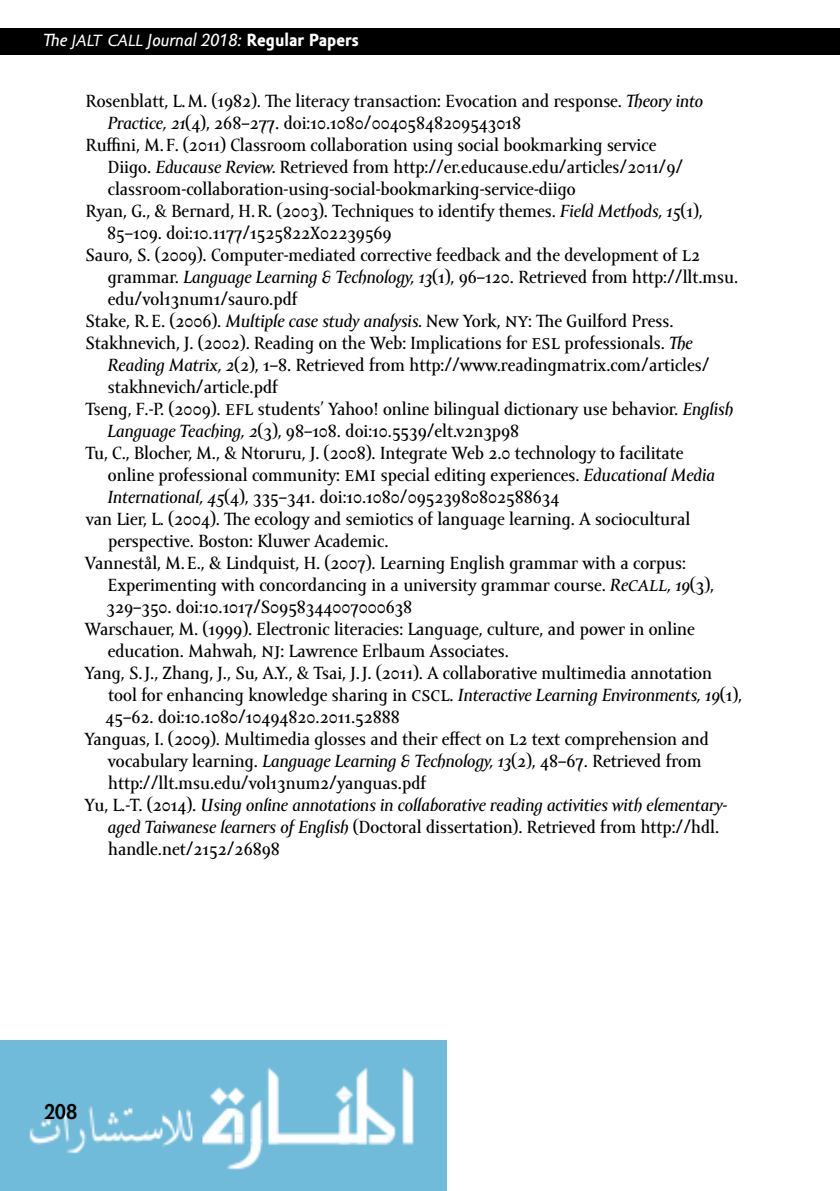
<style>
.page{position:relative;width:840px;height:1191px;background:#fff}
.page>*{position:absolute;margin:0;border:0;box-sizing:border-box;transform-origin:0 0}
.t1{font:700 22px "Amor Sans Pro";color:#000}
.t2{font:18px "Amor Serif Text Pro";color:#000}
.t3{font:italic 18px "Amor Serif Text Pro";color:#000}
.t4{font:italic 18px "Amor Sans Text Pro";color:#fff}
.s1{font-family:"Amor Sans Pro";font-size:24px}
.s2{font-weight:700;font-style:normal}
.s3{font-style:italic}
.s4{font-family:"Amor Serif Pro";font-size:23px}
.s5{font-family:"Amor Serif Pro";font-style:italic;font-size:23px}
.s6{font-style:normal}
</style>
<div class="page">
<img style="left:0;top:1041px;width:446px;height:150px">
<div style="left:0;top:28px;width:839px;height:27px;background:#000"></div>
<p class="t4" style="left:44px;top:31px;width:316px">The <span class="s1">jalt call</span> Journal 2018: <span class="s2">Regular Papers</span></p>
<p class="t2" style="left:86px;top:91px;width:618px">Rosenblatt, L.M. (1982). The literacy transaction: Evocation and response. <span class="s3">Theory into</span></p>
<p class="t2" style="left:108px;top:113px;width:414px"><span class="s3">Practice, 21</span>(4), 268–277. doi:10.1080/00405848209543018</p>
<p class="t2" style="left:86px;top:135px;width:571px">Ruffini, M. F. (2011) Classroom collaboration using social bookmarking service</p>
<p class="t2" style="left:108px;top:157px;width:576px">Diigo. <span class="s3">Educause Review.</span> Retrieved from http://er.educause.edu/articles/2011/9/</p>
<p class="t2" style="left:108px;top:179px;width:469px">classroom-collaboration-using-social-bookmarking-service-diigo</p>
<p class="t2" style="left:86px;top:201px;width:618px">Ryan, G., &amp; Bernard, H.R. (2003). Techniques to identify themes. <span class="s3">Field Methods, 15</span>(1),</p>
<p class="t2" style="left:107px;top:223px;width:286px">85–109. doi:10.1177/1525822X02239569</p>
<p class="t2" style="left:85px;top:245px;width:616px">Sauro, S. (2009). Computer-mediated corrective feedback and the development of <span class="s4">l</span>2</p>
<p class="t2" style="left:108px;top:267px;width:631px">grammar. <span class="s3">Language Learning &amp; Technology, 13</span>(1), 96–120. Retrieved from http://llt.msu.</p>
<p class="t2" style="left:108px;top:289px;width:191px">edu/vol13num1/sauro.pdf</p>
<p class="t2" style="left:85px;top:311px;width:589px">Stake, R.E. (2006). <span class="s3">Multiple case study analysis.</span> New York, <span class="s4">ny</span>: The Guilford Press.</p>
<p class="t2" style="left:85px;top:333px;width:608px">Stakhnevich, J. (2002). Reading on the Web: Implications for <span class="s4">esl</span> professionals. <span class="s3">The</span></p>
<p class="t2" style="left:108px;top:355px;width:603px"><span class="s3">Reading Matrix, 2</span>(2), 1–8. Retrieved from http://www.readingmatrix.com/articles/</p>
<p class="t2" style="left:108px;top:377px;width:172px">stakhnevich/article.pdf</p>
<p class="t2" style="left:86px;top:399px;width:648px">Tseng, F.-P. (2009). <span class="s4">efl</span> students’ Yahoo! online bilingual dictionary use behavior. <span class="s3">English</span></p>
<p class="t2" style="left:107px;top:421px;width:413px"><span class="s3">Language Teaching, 2</span>(3), 98–108. doi:10.5539/elt.v2n3p98</p>
<p class="t2" style="left:86px;top:443px;width:599px">Tu, C., Blocher, M., &amp; Ntoruru, J. (2008). Integrate Web 2.0 technology to facilitate</p>
<p class="t2" style="left:108px;top:465px;width:608px">online professional community: <span class="s4">emi</span> special editing experiences. <span class="s3">Educational Media</span></p>
<p class="t2" style="left:108px;top:487px;width:453px"><span class="s3">International, 45</span>(4), 335–341. doi:10.1080/09523980802588634</p>
<p class="t2" style="left:86px;top:509px;width:605px">van Lier, L. (2004). The ecology and semiotics of language learning. A sociocultural</p>
<p class="t2" style="left:108px;top:531px;width:282px">perspective. Boston: Kluwer Academic.</p>
<p class="t2" style="left:85px;top:553px;width:602px">Vannestål, M.E., &amp; Lindquist, H. (2007). Learning English grammar with a corpus:</p>
<p class="t2" style="left:108px;top:575px;width:607px">Experimenting with concordancing in a university grammar course. <span class="s3">Re</span><span class="s5">call</span><span class="s3">, 19</span>(3),</p>
<p class="t2" style="left:106px;top:597px;width:307px">329–350. doi:10.1017/S0958344007000638</p>
<p class="t2" style="left:85px;top:619px;width:611px">Warschauer, M. (1999). Electronic literacies: Language, culture, and power in online</p>
<p class="t2" style="left:108px;top:641px;width:402px">education. Mahwah, <span class="s4">nj</span>: Lawrence Erlbaum Associates.</p>
<p class="t2" style="left:85px;top:663px;width:628px">Yang, S.J., Zhang, J., Su, A.Y., &amp; Tsai, J.J. (2011). A collaborative multimedia annotation</p>
<p class="t2" style="left:108px;top:685px;width:635px">tool for enhancing knowledge sharing in <span class="s4">cscl</span>. <span class="s3">Interactive Learning Environments, 19</span>(1),</p>
<p class="t2" style="left:105px;top:707px;width:296px">45–62. doi:10.1080/10494820.2011.52888</p>
<p class="t2" style="left:85px;top:729px;width:625px">Yanguas, I. (2009). Multimedia glosses and their effect on <span class="s4">l</span>2 text comprehension and</p>
<p class="t2" style="left:108px;top:751px;width:595px">vocabulary learning. <span class="s3">Language Learning &amp; Technology, 13</span>(2), 48–67. Retrieved from</p>
<p class="t2" style="left:108px;top:773px;width:319px">http://llt.msu.edu/vol13num2/yanguas.pdf</p>
<p class="t3" style="left:85px;top:795px;width:643px"><span class="s6">Yu, L.-T. (2014).</span> Using online annotations in collaborative reading activities with elementary-</p>
<p class="t2" style="left:108px;top:817px;width:612px"><span class="s3">aged Taiwanese learners of English</span> (Doctoral dissertation). Retrieved from http://hdl.</p>
<p class="t2" style="left:108px;top:839px;width:173px">handle.net/2152/26898</p>
<p class="t1" style="left:44px;top:1099px;width:35px">208</p>
</div>
